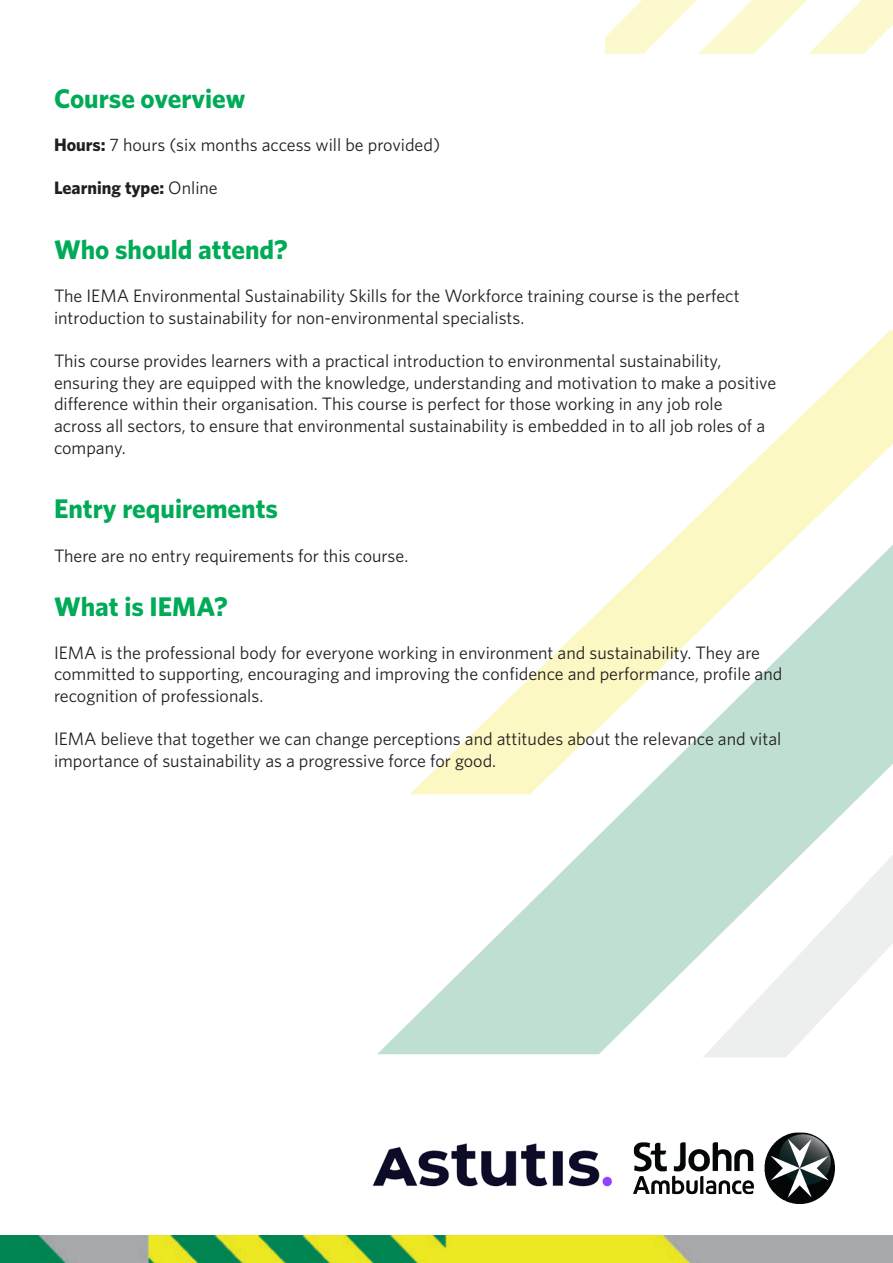
<style>
.page{position:relative;width:893px;height:1263px;background:#fff}
.page>*{position:absolute;margin:0;border:0;box-sizing:border-box;transform-origin:0 0}
.t1{font:700 27px "Whitney";color:#00ab57}
.t2{font:18px/21.6px "Whitney";color:#231f20}
.t3{font:700 18px "Whitney";color:#231f20}
.s1{font-weight:700}
.s2{font-weight:400}
</style>
<div class="page">
<svg style="left:668px;top:330px;width:225px;height:215px"></svg>
<svg style="left:377px;top:545px;width:516px;height:509px"></svg>
<img style="left:606px;top:0;width:287px;height:54px">
<img style="left:0;top:1236px;width:893px;height:27px">
<img style="left:633px;top:1132px;width:202px;height:72px">
<img style="left:372px;top:1143px;width:241px;height:44px">
<p class="t1" style="left:54px;top:81px;width:193px">Course overview</p>
<p class="t2" style="left:54px;top:134px;width:388px"><span class="s1">Hours:</span> 7 hours (six months access will be provided)</p>
<p class="t3" style="left:54px;top:176px;width:165px">Learning type: <span class="s2">Online</span></p>
<p class="t1" style="left:54px;top:232px;width:235px">Who should attend?</p>
<p class="t2" style="left:54px;top:285px;width:687px">The IEMA Environmental Sustainability Skills for the Workforce training course is the perfect introduction to sustainability for non-environmental specialists.</p>
<p class="t2" style="left:54px;top:350px;width:724px">This course provides learners with a practical introduction to environmental sustainability, ensuring they are equipped with the knowledge, understanding and motivation to make a positive difference within their organisation. This course is perfect for those working in any job role<br>across all sectors, to ensure that environmental sustainability is embedded in to all job roles of a company.</p>
<p class="t1" style="left:54px;top:491px;width:226px">Entry requirements</p>
<p class="t2" style="left:54px;top:544px;width:356px">There are no entry requirements for this course.</p>
<p class="t1" style="left:54px;top:588px;width:175px">What is IEMA?</p>
<p class="t2" style="left:54px;top:641px;width:730px">IEMA is the professional body for everyone working in environment and sustainability. They are committed to supporting, encouraging and improving the confidence and performance, profile and</p>
<p class="t2" style="left:54px;top:685px;width:211px">recognition of professionals.</p>
<p class="t2" style="left:54px;top:728px;width:729px">IEMA believe that together we can change perceptions and attitudes about the relevance and vital</p>
<p class="t2" style="left:54px;top:749px;width:444px">importance of sustainability as a progressive force for good.</p>
</div>
